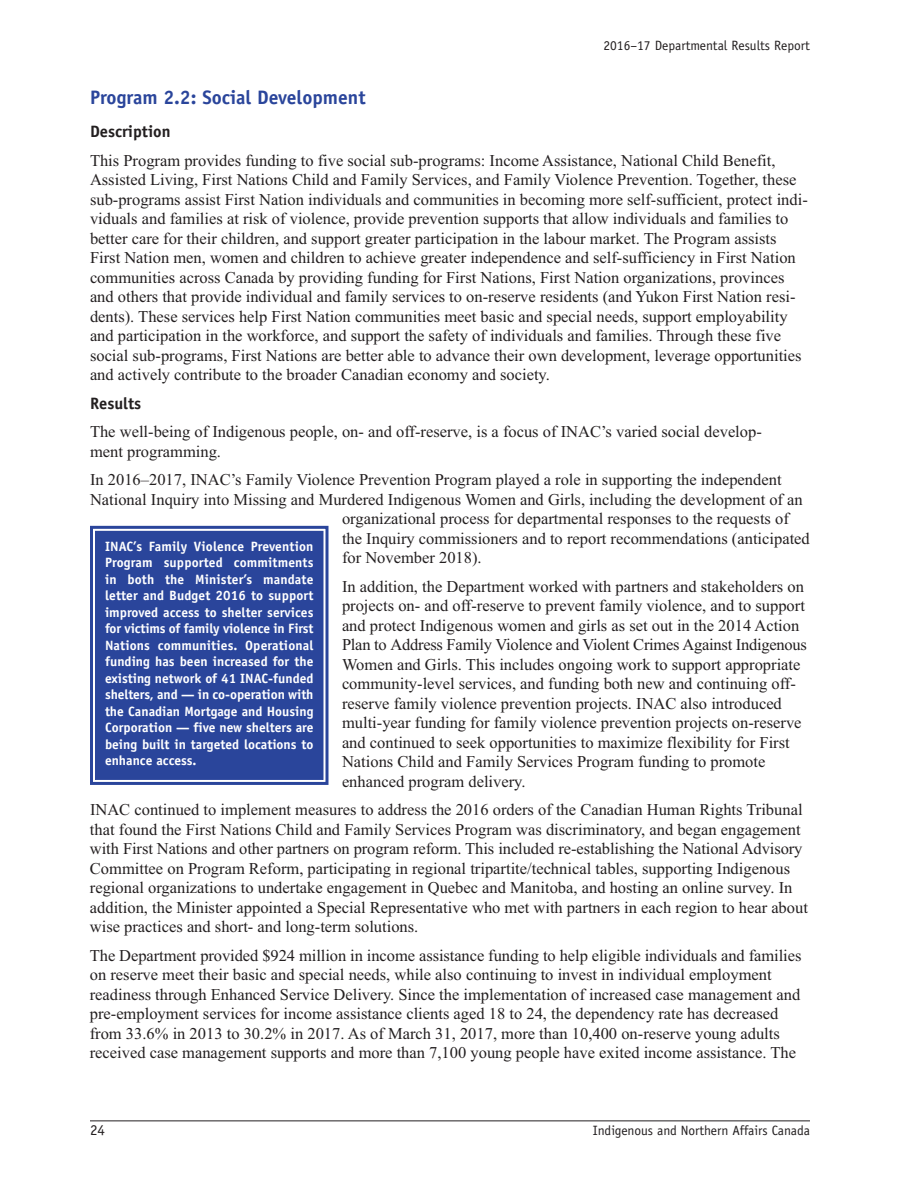
<style>
.page{position:relative;width:918px;height:1188px;background:#fff}
.page>*{position:absolute;margin:0;border:0;box-sizing:border-box;transform-origin:0 0}
.t1{font:700 19.5px "Officina Sans";color:#2a459b}
.t2{font:16.5px/19.5px "Times New Roman";color:#231f20}
.t3{font:700 16.5px "Officina Sans";color:#231f20}
.t4{font:15px "Officina Sans";color:#231f20}
.t5{font:700 13.5px/16.5px "Officina Sans";color:#fff;text-align:justify}
.t6{font:13.5px "Officina Sans";color:#231f20}
</style>
<div class="page">
<hr style="left:90px;top:1120px;width:720px;height:1px;background:#231f20">
<div style="left:96px;top:532px;width:227px;height:247px;background:#2a459b"></div>
<div style="left:90px;top:526px;width:239px;height:259px;border:3px solid #2a459b"></div>
<div style="left:95px;top:531px;width:229px;height:249px;border:1px solid #2a459b"></div>
<p class="t6" style="left:603px;top:41px;width:208px">2016–17 Departmental Results Report</p>
<p class="t1" style="left:90px;top:90px;width:277px">Program 2.2: Social Development</p>
<p class="t3" style="left:90px;top:125px;width:82px">Description</p>
<p class="t2" style="left:90px;top:150px;width:719px">This Program provides funding to five social sub-programs: Income Assistance, National Child Benefit, Assisted Living, First Nations Child and Family Services, and Family Violence Prevention. Together, these sub-programs assist First Nation individuals and communities in becoming more self-sufficient, protect indi&shy;viduals and families at risk of violence, provide prevention supports that allow individuals and families to better care for their children, and support greater participation in the labour market. The Program assists First Nation men, women and children to achieve greater independence and self-sufficiency in First Nation communities across Canada by providing funding for First Nations, First Nation organizations, provinces and others that provide individual and family services to on-reserve residents (and Yukon First Nation resi&shy;dents). These services help First Nation communities meet basic and special needs, support employability and participation in the workforce, and support the safety of individuals and families. Through these five social sub-programs, First Nations are better able to advance their own development, leverage opportunities and actively contribute to the broader Canadian economy and society.</p>
<p class="t3" style="left:90px;top:397px;width:53px">Results</p>
<p class="t2" style="left:90px;top:422px;width:673px">The well-being of Indigenous people, on- and off-reserve, is a focus of INAC’s varied social develop - ment programming.</p>
<p class="t2" style="left:90px;top:470px;width:693px">In 2016–2017, INAC’s Family Violence Prevention Program played a role in supporting the independent</p>
<p class="t2" style="left:90px;top:489px;width:714px">National Inquiry into Missing and Murdered Indigenous Women and Girls, including the development of an</p>
<p class="t2" style="left:342px;top:509px;width:448px">organizational process for departmental responses to the requests of</p>
<p class="t2" style="left:342px;top:528px;width:469px">the Inquiry commissioners and to report recommendations (anticipated</p>
<p class="t2" style="left:342px;top:548px;width:141px">for November 2018).</p>
<p class="t2" style="left:342px;top:576px;width:466px">In addition, the Department worked with partners and stakeholders on projects on- and off-reserve to prevent family violence, and to support and protect Indigenous women and girls as set out in the 2014 Action Plan to Address Family Violence and Violent Crimes Against Indigenous Women and Girls. This includes ongoing work to support appropriate community-level services, and funding both new and continuing off&shy;reserve family violence prevention projects. INAC also introduced multi-year funding for family violence prevention projects on-reserve and continued to seek opportunities to maximize flexibility for First Nations Child and Family Services Program funding to promote enhanced program delivery.</p>
<p class="t2" style="left:90px;top:800px;width:720px">INAC continued to implement measures to address the 2016 orders of the Canadian Human Rights Tribunal that found the First Nations Child and Family Services Program was discriminatory, and began engagement with First Nations and other partners on program reform. This included re-establishing the National Advisory Committee on Program Reform, participating in regional tripartite/technical tables, supporting Indigenous regional organizations to undertake engagement in Quebec and Manitoba, and hosting an online survey. In addition, the Minister appointed a Special Representative who met with partners in each region to hear about wise practices and short- and long-term solutions.</p>
<p class="t2" style="left:90px;top:945px;width:713px">The Department provided $924 million in income assistance funding to help eligible individuals and families on reserve meet their basic and special needs, while also continuing to invest in individual employment readiness through Enhanced Service Delivery. Since the implementation of increased case management and pre-employment services for income assistance clients aged 18 to 24, the dependency rate has decreased from 33.6% in 2013 to 30.2% in 2017. As of March 31, 2017, more than 10,400 on-reserve young adults received case management supports and more than 7,100 young people have exited income assistance. The</p>
<p class="t5" style="left:105px;top:539px;width:210px">INAC’s Family Violence Prevention Program supported commitments in both the Minister’s mandate letter and Budget 2016 to support improved access to shelter services for victims of family violence in First Nations communities. Operational funding has been increased for the existing network of 41 INAC-funded shelters, and — in co-operation with the Canadian Mortgage and Housing Corporation — five new shelters are being built in targeted locations to enhance access.</p>
<p class="t4" style="left:90px;top:1124px;width:16px">24</p>
<p class="t6" style="left:593px;top:1125px;width:219px">Indigenous and Northern Affairs Canada</p>
</div>
